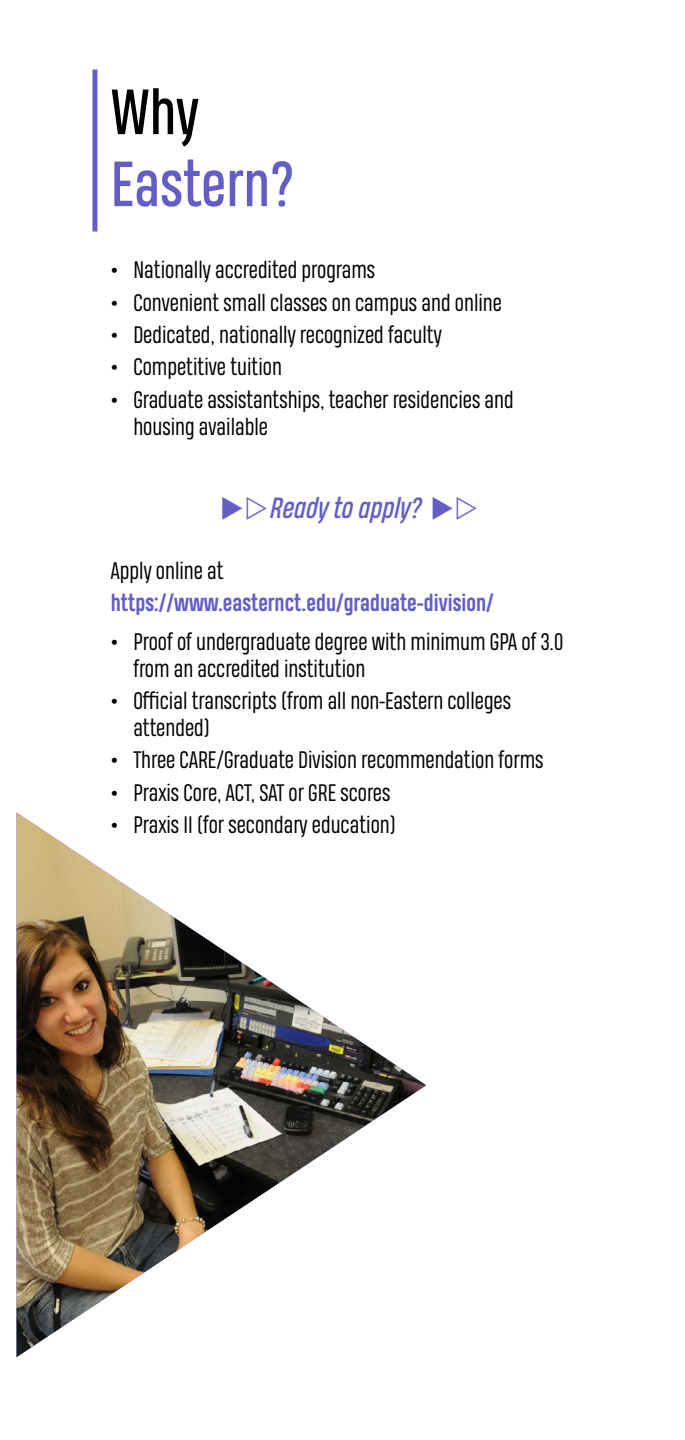
<style>
.page{position:relative;width:685px;height:1440px;background:#fff}
.page>*{position:absolute;margin:0;border:0;box-sizing:border-box;transform-origin:0 0}
.t1{font:60px "Heading Pro";color:#635dc6}
.t2{font:60px "Heading Pro";color:#000}
.t3{font:italic 27.5px "Heading Pro";color:#635dc6}
.t4{font:22.5px/27px "Heading Pro";color:#000}
.t5{font:700 22.5px "Heading Pro";color:#635dc6}
</style>
<div class="page">
<img style="left:16px;top:813px;width:410px;height:544px">
<div style="left:92px;top:70px;width:5px;height:162px;background:#635dc6"></div>
<h1 class="t2" style="left:111px;top:77px;width:89px">Why</h1>
<h1 class="t1" style="left:111px;top:149px;width:185px">Eastern?</h1>
<p class="t4" style="left:111px;top:257px;width:266px">• Nationally accredited programs</p>
<p class="t4" style="left:111px;top:290px;width:392px">• Convenient small classes on campus and online</p>
<p class="t4" style="left:111px;top:322px;width:332px">• Dedicated, nationally recognized faculty</p>
<p class="t4" style="left:111px;top:355px;width:172px">• Competitive tuition</p>
<p class="t4" style="left:133px;top:387px;width:381px;text-indent:-22px">• Graduate assistantships, teacher residencies and housing available</p>
<p class="t3" style="left:220px;top:492px;width:236px">◆ Ready to apply? ◆</p>
<p class="t4" style="left:111px;top:558px;width:114px">Apply online at</p>
<p class="t5" style="left:111px;top:589px;width:384px">https://www.easternct.edu/graduate-division/</p>
<p class="t4" style="left:133px;top:629px;width:431px;text-indent:-22px">• Proof of undergraduate degree with minimum GPA of 3.0 from an accredited institution</p>
<p class="t4" style="left:133px;top:688px;width:379px;text-indent:-22px">• Official transcripts (from all non-Eastern colleges attended)</p>
<p class="t4" style="left:111px;top:748px;width:434px">• Three CARE/Graduate Division recommendation forms</p>
<p class="t4" style="left:111px;top:780px;width:281px">• Praxis Core, ACT, SAT or GRE scores</p>
<p class="t4" style="left:111px;top:812px;width:286px">• Praxis II (for secondary education)</p>
</div>
